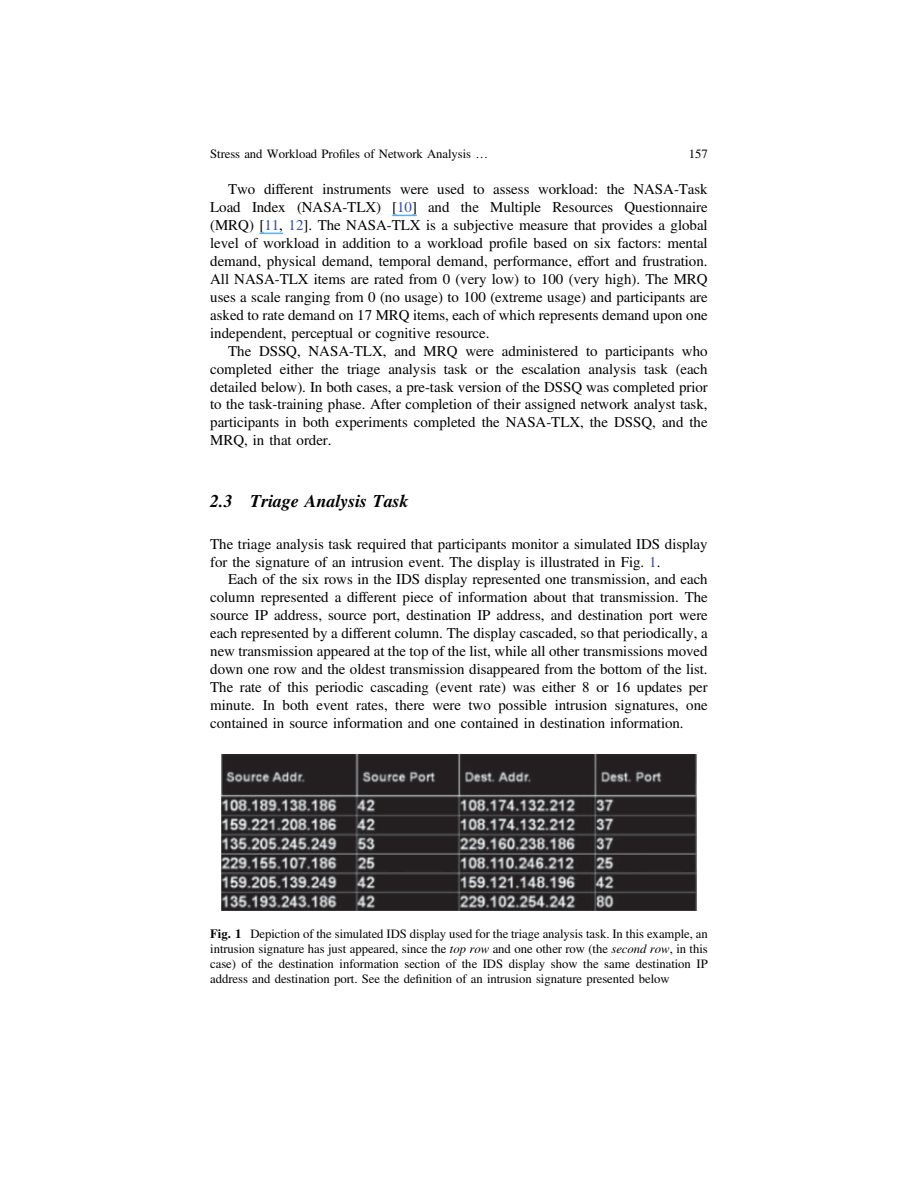
<style>
.page{position:relative;width:918px;height:1188px;background:#fff}
.page>*{position:absolute;margin:0;border:0;box-sizing:border-box;transform-origin:0 0}
.t1{font:18px "Adv TT8 fc 4438 a.BI";color:#010202}
.t2{font:15px/18px "Adv TT5 ada 87 cc";color:#010202;text-align:justify}
.t3{font:12.75px/15px "Adv TT5 ada 87 cc";color:#010202;text-align:justify}
.s1{font-family:"Adv TT5 ada 87 cc+fb"}
.s2{font-family:"Adv TT3713 a 231"}
.s3{color:#344ea2}
.s4{font-family:"Adv T Teeee 58 d 9.B"}
.s5{font-family:"Adv T Tf 2 e 4 df 62.I"}
</style>
<div class="page">
<img style="left:221px;top:754px;width:476px;height:157px">
<svg style="left:392px;top:215px;width:25px;height:1px"></svg>
<svg style="left:260px;top:233px;width:23px;height:1px"></svg>
<p class="t3" style="left:210px;top:148px;width:279px">Stress and Workload Pro<span class="s1">fi</span>les of Network Analysis <span class="s2">…</span></p>
<p class="t3" style="left:689px;top:148px;width:21px">157</p>
<p class="t2" style="left:210px;top:182px;width:499px;text-indent:18px">Two different instruments were used to assess workload: the NASA-Task Load Index (NASA-TLX) [<span class="s3">10</span>] and the Multiple Resources Questionnaire (MRQ) [<span class="s3">11</span>, <span class="s3">12</span>]. The NASA-TLX is a subjective measure that provides a global level of workload in addition to a workload pro<span class="s1">fi</span>le based on six factors: mental demand, physical demand, temporal demand, performance, effort and frustration.<br>All NASA-TLX items are rated from 0 (very low) to 100 (very high). The MRQ uses a scale ranging from 0 (no usage) to 100 (extreme usage) and participants are asked to rate demand on 17 MRQ items, each of which represents demand upon one independent, perceptual or cognitive resource.</p>
<p class="t2" style="left:210px;top:343px;width:499px;text-indent:18px">The DSSQ, NASA-TLX, and MRQ were administered to participants who completed either the triage analysis task or the escalation analysis task (each detailed below). In both cases, a pre-task version of the DSSQ was completed prior to the task-training phase. After completion of their assigned network analyst task, participants in both experiments completed the NASA-TLX, the DSSQ, and the MRQ, in that order.</p>
<p class="t1" style="left:210px;top:494px;width:200px">2.3 Triage Analysis Task</p>
<p class="t2" style="left:210px;top:536px;width:499px">The triage analysis task required that participants monitor a simulated IDS display for the signature of an intrusion event. The display is illustrated in Fig. <span class="s3">1</span>.</p>
<p class="t2" style="left:210px;top:572px;width:499px;text-indent:18px">Each of the six rows in the IDS display represented one transmission, and each column represented a different piece of information about that transmission. The source IP address, source port, destination IP address, and destination port were each represented by a different column. The display cascaded, so that periodically, a new transmission appeared at the top of the list, while all other transmissions moved down one row and the oldest transmission disappeared from the bottom of the list.<br>The rate of this periodic cascading (event rate) was either 8 or 16 updates per minute. In both event rates, there were two possible intrusion signatures, one contained in source information and one contained in destination information.</p>
<p class="t3" style="left:210px;top:927px;width:499px"><span class="s4">Fig. 1</span> Depiction of the simulated IDS display used for the triage analysis task. In this example, an intrusion signature has just appeared, since the <span class="s5">top row</span> and one other row (the <span class="s5">second row</span>, in this case) of the destination information section of the IDS display show the same destination IP address and destination port. See the de<span class="s1">fi</span>nition of an intrusion signature presented below</p>
</div>
